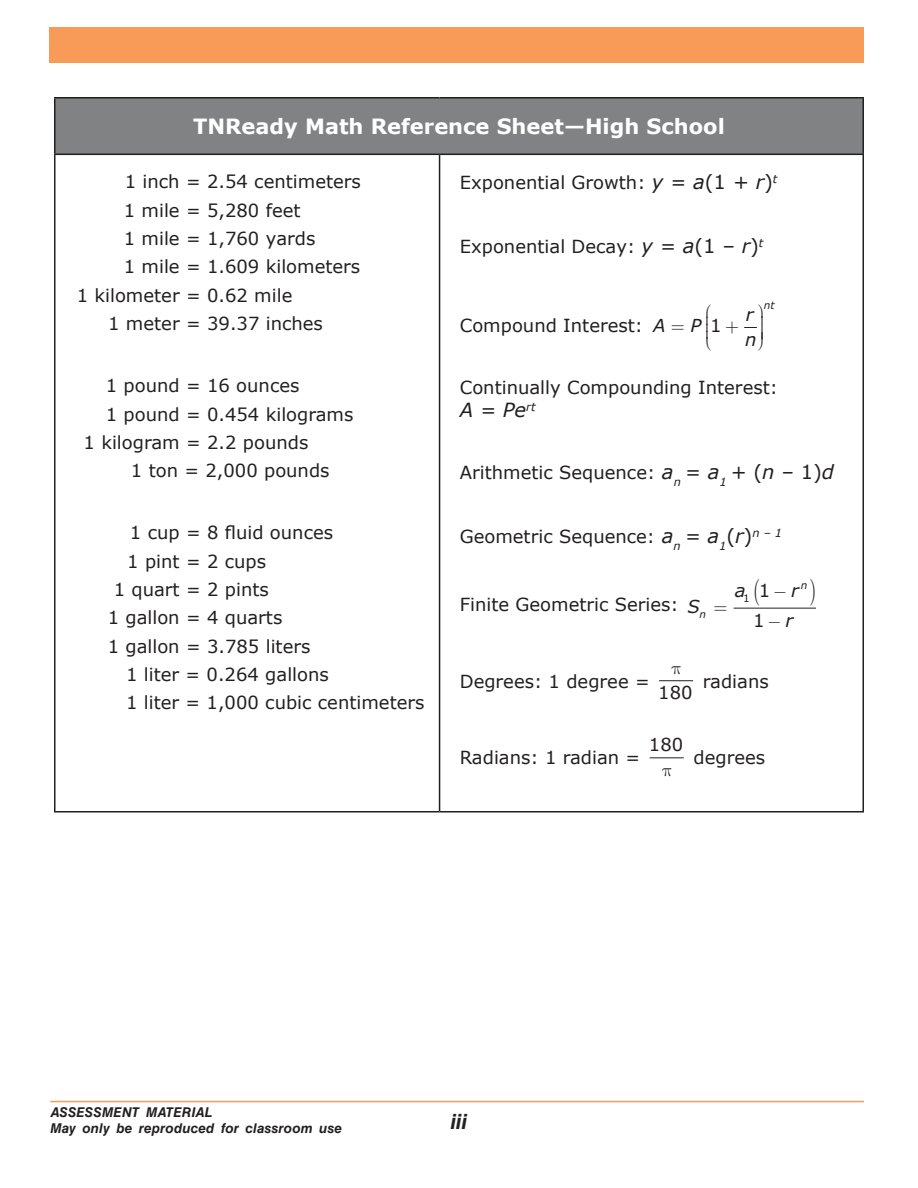
<style>
.page{position:relative;width:918px;height:1188px;background:#fff}
.page>*{position:absolute;margin:0;border:0;box-sizing:border-box;transform-origin:0 0}
.t1{font:700 21px "Verdana";color:#fff}
.t2{font:italic 700 21px "Swiss 721 BT";color:#221f1f}
.t3{font:italic 19.5px "Verdana";color:#221f1f}
.t4{font:18px "Verdana";color:#221f1f}
.t5{font:italic 18px/25.3px "Verdana";color:#231f20}
.t6{font:18px "Verdana";letter-spacing:.005em;color:#231f20}
.t7{font:italic 700 13.5px/16.5px "Helvetica LT Std";letter-spacing:.01em;color:#221f1f}
.t8{font:italic 10.35px "Verdana";color:#231f20}
.t9{font:10.35px "Verdana";color:#231f20}
.s1{font-style:italic;font-size:19.5px}
.s2{font-size:19.5px}
.s3{font-style:italic;color:#231f20}
.s4{font-style:normal}
</style>
<div class="page">
<div style="left:55px;top:98px;width:808px;height:56px;background:#808284"></div>
<hr style="left:54px;top:97px;width:386px;height:2px;background:#221f1f">
<hr style="left:54px;top:99px;width:2px;height:55px;background:#221f1f">
<hr style="left:440px;top:97px;width:424px;height:2px;background:#221f1f">
<hr style="left:863px;top:99px;width:1px;height:55px;background:#221f1f">
<hr style="left:54px;top:154px;width:386px;height:1px;background:#221f1f">
<hr style="left:54px;top:155px;width:2px;height:656px;background:#221f1f">
<hr style="left:440px;top:154px;width:424px;height:1px;background:#221f1f">
<hr style="left:439px;top:155px;width:1px;height:656px;background:#221f1f">
<hr style="left:863px;top:155px;width:1px;height:656px;background:#221f1f">
<hr style="left:54px;top:811px;width:386px;height:2px;background:#221f1f">
<hr style="left:440px;top:811px;width:424px;height:2px;background:#221f1f">
<hr style="left:734px;top:608px;width:82px;height:1px;background:#231f20">
<hr style="left:659px;top:680px;width:34px;height:1px;background:#231f20">
<hr style="left:650px;top:757px;width:34px;height:1px;background:#231f20">
<hr style="left:50px;top:1101px;width:814px;height:1px;background:#f89b58">
<div style="left:49px;top:27px;width:815px;height:36px;background:#f89b58"></div>
<svg style="left:744px;top:327px;width:13px;height:1px"></svg>
<p class="t1" style="left:193px;top:118px;width:533px">TNReady Math Reference Sheet—High School</p>
<p class="t4" style="left:125px;top:175px;width:238px">1 inch = 2.54 centimeters</p>
<p class="t4" style="left:124px;top:203px;width:178px">1 mile = 5,280 feet</p>
<p class="t4" style="left:124px;top:231px;width:193px">1 mile = 1,760 yards</p>
<p class="t4" style="left:124px;top:260px;width:238px">1 mile = 1.609 kilometers</p>
<p class="t4" style="left:77px;top:288px;width:217px">1 kilometer = 0.62 mile</p>
<p class="t4" style="left:108px;top:316px;width:216px">1 meter = 39.37 inches</p>
<p class="t4" style="left:460px;top:176px;width:319px">Exponential Growth: <span class="s1">y = a</span><span class="s2">(1</span> <span class="s1">+ r</span><span class="s2">)</span><sup>t</sup></p>
<p class="t4" style="left:460px;top:240px;width:305px">Exponential Decay: <span class="s1">y = a</span><span class="s2">(1</span> <span class="s1">– r</span><span class="s2">)</span><sup>t</sup></p>
<p class="t8" style="left:764px;top:299px;width:12px">nt</p>
<p class="t4" style="left:460px;top:318px;width:207px">Compound Interest: <span class="s3">A</span></p>
<p class="t5" style="left:690px;top:313px;width:12px">P</p>
<p class="t5" style="left:745px;top:302px;width:13px">r n</p>
<p class="t6" style="left:710px;top:318px;width:13px">1</p>
<p class="t4" style="left:106px;top:378px;width:195px">1 pound = 16 ounces</p>
<p class="t4" style="left:106px;top:407px;width:249px">1 pound = 0.454 kilograms</p>
<p class="t4" style="left:84px;top:435px;width:226px">1 kilogram = 2.2 pounds</p>
<p class="t4" style="left:131px;top:463px;width:200px">1 ton = 2,000 pounds</p>
<p class="t4" style="left:130px;top:520px;width:205px">1 cup = 8 fluid ounces</p>
<p class="t4" style="left:127px;top:554px;width:140px">1 pint = 2 cups</p>
<p class="t4" style="left:114px;top:582px;width:157px">1 quart = 2 pints</p>
<p class="t4" style="left:108px;top:611px;width:176px">1 gallon = 4 quarts</p>
<p class="t4" style="left:108px;top:639px;width:204px">1 gallon = 3.785 liters</p>
<p class="t4" style="left:126px;top:667px;width:204px">1 liter = 0.264 gallons</p>
<p class="t4" style="left:126px;top:696px;width:300px">1 liter = 1,000 cubic centimeters</p>
<p class="t4" style="left:460px;top:380px;width:320px">Continually Compounding Interest:</p>
<p class="t3" style="left:460px;top:403px;width:77px">A = Pe<sup>rt</sup></p>
<p class="t4" style="left:460px;top:466px;width:376px">Arithmetic Sequence: <span class="s1">a</span><sub>n</sub> <span class="s1">= a</span><sub>1</sub> <span class="s1">+</span> <span class="s2">(</span><span class="s1">n –</span> <span class="s2">1)</span><span class="s1">d</span></p>
<p class="t4" style="left:460px;top:529px;width:324px">Geometric Sequence: <span class="s1">a</span><sub>n</sub> <span class="s1">= a</span><sub>1</sub><span class="s2">(</span><span class="s1">r</span><span class="s2">)</span><sup>n</sup> <sup>–</sup> <sup>1</sup></p>
<p class="t4" style="left:460px;top:597px;width:242px">Finite Geometric Series: <span class="s3">S</span></p>
<p class="t8" style="left:699px;top:608px;width:8px">n</p>
<p class="t8" style="left:801px;top:579px;width:8px">n</p>
<p class="t9" style="left:743px;top:594px;width:28px">1 <sup>1</sup></p>
<p class="t5" style="left:735px;top:578px;width:12px">a</p>
<p class="t5" style="left:753px;top:576px;width:47px;line-height:29.7px;text-indent:20px">−r<br><span class="s4">1</span>−r</p>
<p class="t4" style="left:460px;top:674px;width:191px">Degrees: 1 degree =</p>
<p class="t6" style="left:658px;top:683px;width:36px">180</p>
<p class="t4" style="left:703px;top:674px;width:67px">radians</p>
<p class="t4" style="left:460px;top:750px;width:182px">Radians: 1 radian =</p>
<p class="t6" style="left:649px;top:734px;width:36px">180</p>
<p class="t4" style="left:694px;top:750px;width:73px">degrees</p>
<p class="t7" style="left:50px;top:1105px;width:293px">ASSESSMENT MATERIAL<br>May only be reproduced for classroom use</p>
<p class="t2" style="left:451px;top:1114px;width:18px">iii</p>
</div>
